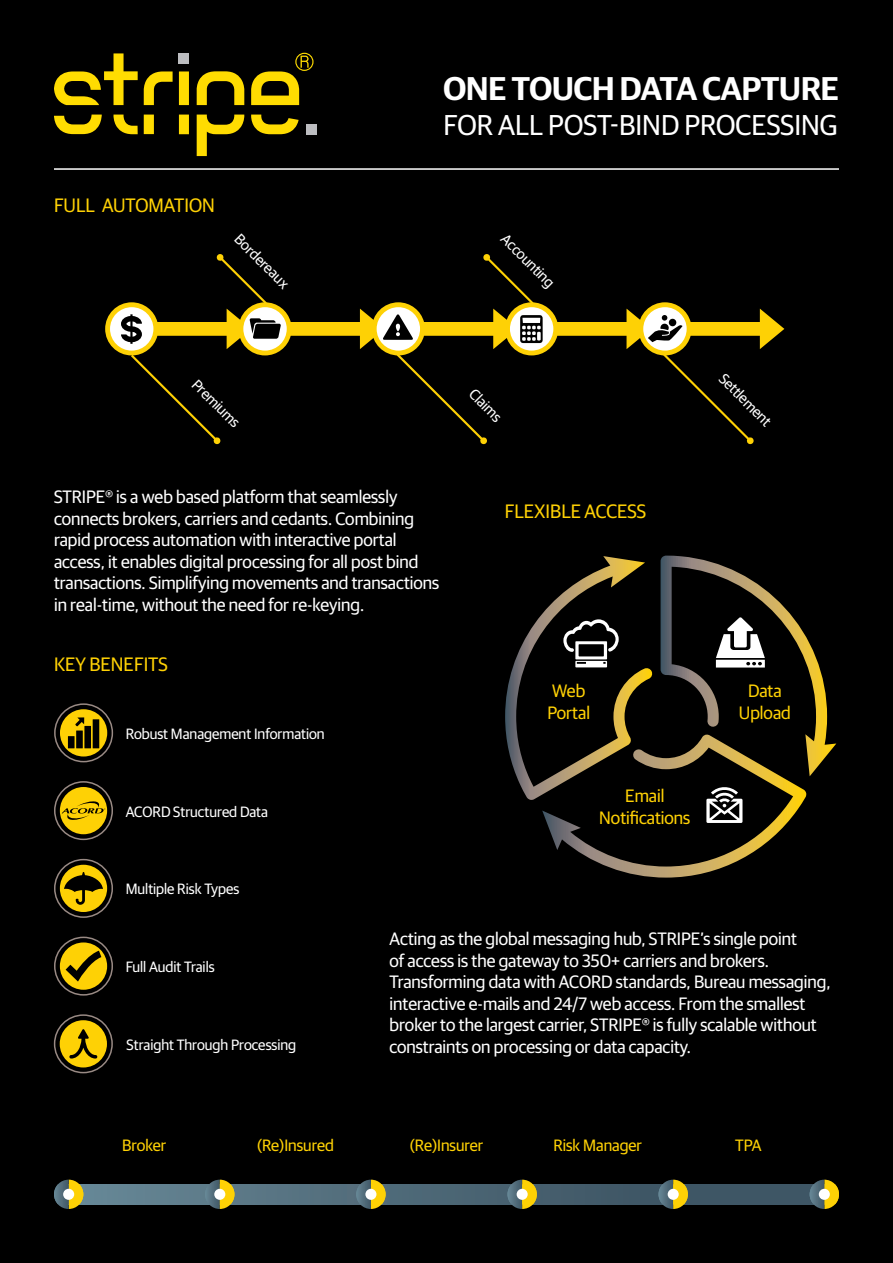
<style>
.page{position:relative;width:893px;height:1263px;background:#000}
.page>*{position:absolute;margin:0;border:0;box-sizing:border-box;transform-origin:0 0}
.t1{font:600 33px "Pro Sans";color:#fff}
.t2{font:28.8px "Pro Sans";color:#fff}
.t3{font:19.5px "Pro Sans";color:#fed105}
.t4{font:18px/21.6px "Pro Sans";color:#fff}
.t5{font:18px/21.6px "Pro Sans";color:#fed105;text-align:center}
.t6{font:16.5px "Pro Sans";color:#fed105}
.t7{font:15px "Pro Sans";color:#fff}
</style>
<div class="page">
<div style="left:306px;top:124px;width:10px;height:10px;background:#bcbdc0"></div>
<svg style="left:54px;top:53px;width:260px;height:103px"></svg>
<div style="left:69px;top:1184px;width:151px;height:20px;background:#628291"></div>
<div style="left:220px;top:1184px;width:151px;height:20px;background:#577381"></div>
<div style="left:371px;top:1184px;width:151px;height:20px;background:#4b6675"></div>
<div style="left:522px;top:1184px;width:151px;height:20px;background:#415a69"></div>
<div style="left:673px;top:1184px;width:151px;height:20px;background:#3e5665"></div>
<svg style="left:507px;top:1179px;width:30px;height:30px"></svg>
<div style="left:517px;top:1189px;width:11px;height:11px;background:#fff;border-radius:50%"></div>
<svg style="left:356px;top:1179px;width:30px;height:30px"></svg>
<div style="left:365px;top:1189px;width:11px;height:11px;background:#fff;border-radius:50%"></div>
<svg style="left:205px;top:1179px;width:29px;height:30px"></svg>
<div style="left:214px;top:1189px;width:11px;height:11px;background:#fff;border-radius:50%"></div>
<svg style="left:54px;top:1179px;width:29px;height:30px"></svg>
<div style="left:63px;top:1189px;width:11px;height:11px;background:#fff;border-radius:50%"></div>
<svg style="left:658px;top:1179px;width:30px;height:30px"></svg>
<div style="left:668px;top:1189px;width:11px;height:11px;background:#fff;border-radius:50%"></div>
<svg style="left:810px;top:1179px;width:29px;height:30px"></svg>
<div style="left:819px;top:1189px;width:11px;height:11px;background:#fff;border-radius:50%"></div>
<hr style="left:54px;top:168px;width:785px;height:2px;background:#fff">
<div style="left:60px;top:709px;width:47px;height:47px;background:#fed105;border-radius:50%"></div>
<svg style="left:68px;top:717px;width:31px;height:31px"></svg>
<div style="left:54px;top:703px;width:59px;height:59px;border:2px solid #998a84;border-radius:50%"></div>
<div style="left:60px;top:942px;width:47px;height:48px;background:#fed105;border-radius:50%"></div>
<svg style="left:66px;top:951px;width:35px;height:30px"></svg>
<div style="left:54px;top:936px;width:59px;height:59px;border:2px solid #998a84;border-radius:50%"></div>
<div style="left:60px;top:865px;width:47px;height:47px;background:#fed105;border-radius:50%"></div>
<svg style="left:64px;top:872px;width:39px;height:33px"></svg>
<div style="left:54px;top:859px;width:59px;height:59px;border:2px solid #998a84;border-radius:50%"></div>
<div style="left:60px;top:787px;width:47px;height:47px;background:#fed105;border-radius:50%"></div>
<svg style="left:62px;top:800px;width:43px;height:21px"></svg>
<div style="left:54px;top:781px;width:59px;height:59px;border:2px solid #998a84;border-radius:50%"></div>
<div style="left:60px;top:1020px;width:47px;height:47px;background:#fed105;border-radius:50%"></div>
<svg style="left:69px;top:1029px;width:28px;height:29px"></svg>
<div style="left:54px;top:1014px;width:59px;height:59px;border:2px solid #998a84;border-radius:50%"></div>
<svg style="left:505px;top:556px;width:331px;height:321px"></svg>
<svg style="left:105px;top:254px;width:679px;height:190px"></svg>
<p class="t3" style="left:54px;top:195px;width:162px">FULL AUTOMATION</p>
<p class="t7" style="left:243px;top:230px;width:72px;rotate:45deg">Bordereaux</p>
<p class="t7" style="left:201px;top:376px;width:62px;rotate:45deg">Premiums</p>
<p class="t1" style="left:443px;top:69px;width:397px">ONE TOUCH DATA CAPTURE</p>
<p class="t2" style="left:443px;top:108px;width:396px">FOR ALL POST-BIND PROCESSING</p>
<p class="t7" style="left:510px;top:230px;width:70px;rotate:45deg">Accounting</p>
<p class="t7" style="left:478px;top:386px;width:40px;rotate:45deg">Claims</p>
<p class="t7" style="left:728px;top:370px;width:68px;rotate:45deg">Settlement</p>
<p class="t4" style="left:54px;top:486px;width:387px">STRIPE® is a web based platform that seamlessly connects brokers, carriers and cedants. Combining rapid process automation with interactive portal access, it enables digital processing for all post bind transactions. Simplifying movements and transactions in real-time, without the need for re-keying.</p>
<p class="t3" style="left:54px;top:653px;width:115px">KEY BENEFITS</p>
<p class="t7" style="left:126px;top:725px;width:200px">Robust Management Information</p>
<p class="t7" style="left:126px;top:803px;width:144px">ACORD Structured Data</p>
<p class="t7" style="left:126px;top:881px;width:115px">Multiple Risk Types</p>
<p class="t3" style="left:505px;top:500px;width:143px">FLEXIBLE ACCESS</p>
<p class="t5" style="left:547px;top:680px;width:44px;text-align:left">Web<br>Portal</p>
<p class="t5" style="left:739px;top:680px;width:53px">Data<br>Upload</p>
<p class="t5" style="left:599px;top:785px;width:93px">Email<br>Notifications</p>
<p class="t7" style="left:126px;top:958px;width:90px">Full Audit Trails</p>
<p class="t7" style="left:127px;top:1036px;width:171px">Straight Through Processing</p>
<p class="t4" style="left:389px;top:928px;width:443px">Acting as the global messaging hub, STRIPE’s single point<br>of access is the gateway to 350+ carriers and brokers.<br>Transforming data with ACORD standards, Bureau messaging, interactive e-mails and 24/7 web access. From the smallest broker to the largest carrier, STRIPE® is fully scalable without constraints on processing or data capacity.</p>
<p class="t6" style="left:122px;top:1136px;width:46px">Broker</p>
<p class="t6" style="left:257px;top:1136px;width:78px">(Re)Insured</p>
<p class="t6" style="left:410px;top:1136px;width:75px">(Re)Insurer</p>
<p class="t6" style="left:553px;top:1136px;width:90px">Risk Manager</p>
<p class="t6" style="left:735px;top:1136px;width:28px">TPA</p>
</div>
